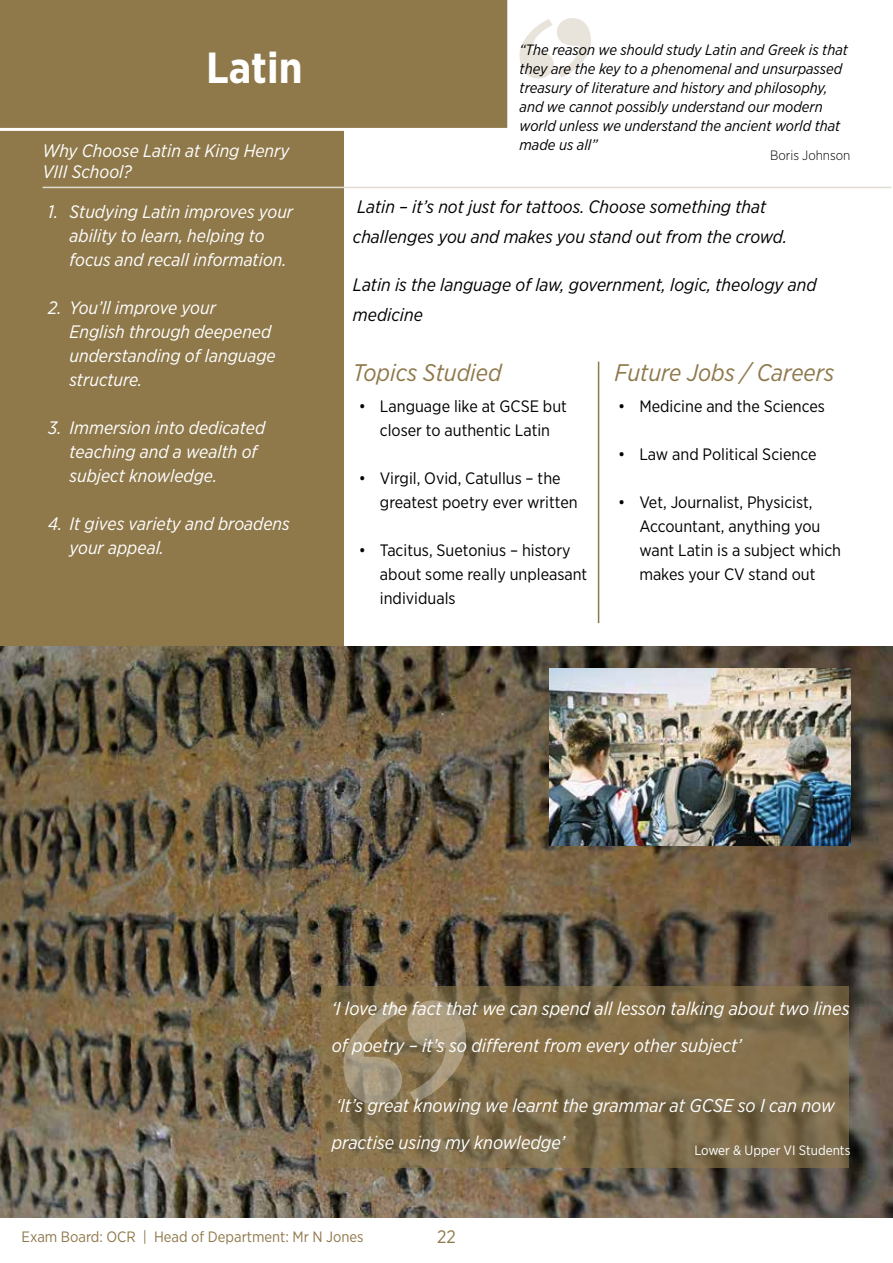
<style>
.page{position:relative;width:893px;height:1263px;background:#fff}
.page>*{position:absolute;margin:0;border:0;box-sizing:border-box;transform-origin:0 0}
.t1{font:700 43.5px "Gotham Narrow";color:#fff}
.t2{font:italic 24px "Gotham Narrow";color:#8f794b}
.t3{font:italic 18.6px/37.2px "Gotham Narrow";color:#fff}
.t4{font:italic 18px/24px "Gotham Narrow";color:#fff}
.t5{font:italic 18px/30px "Gotham Narrow";color:#000}
.t6{font:18px "Gotham Narrow";color:#8f794b}
.t7{font:16.5px/24px "Gotham Narrow";color:#000}
.t8{font:italic 15px/19px "Gotham Narrow";color:#000}
.t9{font:15px "Gotham Narrow";color:#8f794b}
.t10{font:13.5px "Gotham Narrow";color:#fff}
.t11{font:300 13.5px "Gotham Narrow";color:#000}
</style>
<div class="page">
<img style="left:0;top:646px;width:893px;height:572px">
<svg style="left:321px;top:986px;width:527px;height:182px;background:#7f6c4a"></svg>
<div style="left:0;top:125px;width:343px;height:521px;background:#8f794b"></div>
<div style="left:0;top:0;width:508px;height:131px;background:#8f794b"></div>
<hr style="left:43px;top:187px;width:848px;height:1px;background:#e1dcd3">
<hr style="left:598px;top:362px;width:1px;height:261px;background:#8f794b">
<img style="left:549px;top:668px;width:301px;height:177px">
<svg style="left:519px;top:18px;width:72px;height:61px"></svg>
<svg style="left:343px;top:1000px;width:123px;height:104px;background:#948464"></svg>
<h1 class="t1" style="left:206px;top:40px;width:98px">Latin</h1>
<p class="t4" style="left:43px;top:139px;width:248px;line-height:21.6px">Why Choose Latin at King Henry<br>VIII School?</p>
<p class="t4" style="left:70px;top:199px;width:225px;text-indent:-21px">1. Studying Latin improves your ability to learn, helping to focus and recall information.</p>
<p class="t4" style="left:70px;top:295px;width:208px;text-indent:-21px">2. You’ll improve your<br>English through deepened understanding of language structure.</p>
<p class="t4" style="left:70px;top:415px;width:197px;text-indent:-21px">3. Immersion into dedicated teaching and a wealth of subject knowledge.</p>
<p class="t4" style="left:70px;top:511px;width:222px;text-indent:-21px">4. It gives variety and broadens your appeal.</p>
<p class="t8" style="left:519px;top:39px;width:330px">“The reason we should study Latin and Greek is that they are the key to a phenomenal and unsurpassed treasury of literature and history and philosophy, and we cannot possibly understand our modern world unless we understand the ancient world that made us all”</p>
<p class="t11" style="left:770px;top:147px;width:82px">Boris Johnson</p>
<p class="t5" style="left:353px;top:191px;width:436px">Latin – it’s not just for tattoos. Choose something that challenges you and makes you stand out from the crowd.</p>
<p class="t5" style="left:353px;top:269px;width:465px">Latin is the language of law, government, logic, theology and medicine</p>
<h2 class="t2" style="left:353px;top:357px;width:150px">Topics Studied</h2>
<h2 class="t2" style="left:615px;top:357px;width:221px">Future Jobs / Careers</h2>
<p class="t7" style="left:618px;top:394px;width:208px">• Medicine and the Sciences</p>
<p class="t7" style="left:618px;top:442px;width:200px">• Law and Political Science</p>
<p class="t7" style="left:639px;top:490px;width:203px;text-indent:-21px">• Vet, Journalist, Physicist,<br>Accountant, anything you want Latin is a subject which makes your CV stand out</p>
<p class="t7" style="left:359px;top:394px;width:210px;text-align:center">• Language like at GCSE but closer to authentic Latin</p>
<p class="t7" style="left:380px;top:466px;width:199px;text-indent:-21px">• Virgil, Ovid, Catullus – the greatest poetry ever written</p>
<p class="t7" style="left:380px;top:538px;width:209px;text-indent:-21px">• Tacitus, Suetonius – history about some really unpleasant individuals</p>
<p class="t3" style="left:332px;top:990px;width:519px">‘I love the fact that we can spend all lesson talking about two lines of poetry – it’s so different from every other subject’</p>
<p class="t3" style="left:332px;top:1086px;width:505px">‘It’s great knowing we learnt the grammar at GCSE so I can now practise using my knowledge’</p>
<p class="t10" style="left:694px;top:1141px;width:158px">Lower &amp; Upper VI Students</p>
<p class="t9" style="left:22px;top:1227px;width:344px">Exam Board: OCR | Head of Department: Mr N Jones</p>
<p class="t6" style="left:437px;top:1226px;width:20px">22</p>
</div>
